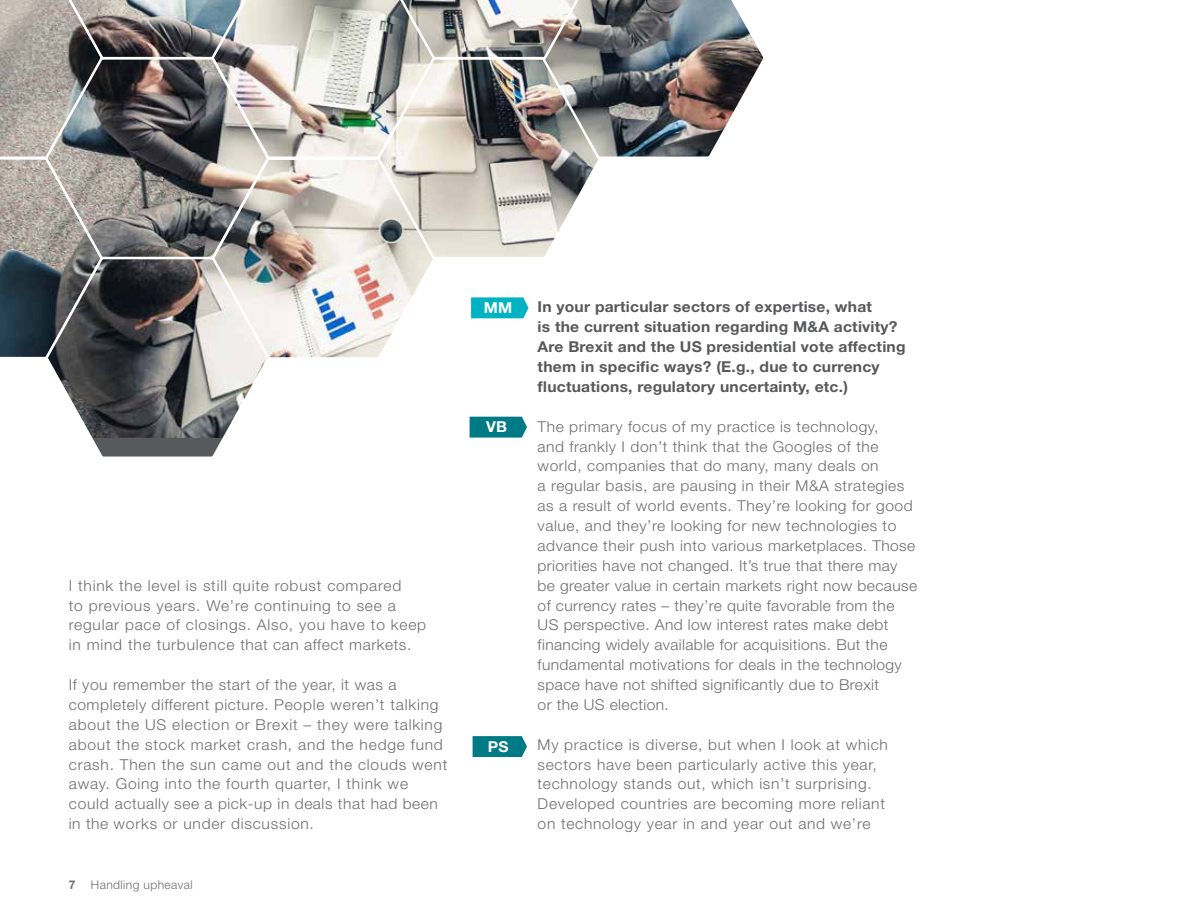
<style>
.page{position:relative;width:1188px;height:918px;background:#fff}
.page>*{position:absolute;margin:0;border:0;box-sizing:border-box;transform-origin:0 0}
.t1{font:300 15px/19.8px "Helvetica Neue LT Std";letter-spacing:.035em;color:#6d6e71;scale:1.04 1}
.t2{font:700 15px/19.8px "Helvetica Neue LT Std";letter-spacing:.015em;color:#58595b;scale:1.04 1}
.t3{font:700 15px "Helvetica Neue LT Std";color:#fff;scale:1.04 1}
.t4{font:300 12px "Helvetica Neue LT Std";letter-spacing:.035em;color:#6d6e71}
.t5{font:700 12px "Helvetica Neue LT Std";color:#6d6e71}
</style>
<div class="page">
<svg style="left:470px;top:417px;width:57px;height:21px"></svg>
<svg style="left:473px;top:736px;width:54px;height:21px"></svg>
<svg style="left:49px;top:361px;width:216px;height:96px"></svg>
<img style="left:0;top:0;width:764px;height:361px">
<p class="t1" style="left:69px;top:575px;width:345px">I think the level is still quite robust compared<br>to previous years. We’re continuing to see a regular pace of closings. Also, you have to keep in mind the turbulence that can affect markets.</p>
<p class="t1" style="left:69px;top:674px;width:365px">If you remember the start of the year, it was a completely different picture. People weren’t talking about the US election or Brexit – they were talking about the stock market crash, and the hedge fund crash. Then the sun came out and the clouds went away. Going into the fourth quarter, I think we could actually see a pick-up in deals that had been in the works or under discussion.</p>
<p class="t5" style="left:69px;top:877px;width:8px">7</p>
<p class="t4" style="left:91px;top:877px;width:103px">Handling upheaval</p>
<p class="t3" style="left:484px;top:299px;width:29px">MM</p>
<p class="t3" style="left:486px;top:418px;width:22px">VB</p>
<p class="t3" style="left:488px;top:737px;width:21px">PS</p>
<p class="t2" style="left:538px;top:297px;width:355px">In your particular sectors of expertise, what<br>is the current situation regarding M&amp;A activity?<br>Are Brexit and the US presidential vote affecting them in specific ways? (E.g., due to currency fluctuations, regulatory uncertainty, etc.)</p>
<p class="t1" style="left:538px;top:416px;width:366px">The primary focus of my practice is technology,<br>and frankly I don’t think that the Googles of the world, companies that do many, many deals on<br>a regular basis, are pausing in their M&amp;A strategies as a result of world events. They’re looking for good value, and they’re looking for new technologies to advance their push into various marketplaces. Those priorities have not changed. It’s true that there may be greater value in certain markets right now because of currency rates – they’re quite favorable from the US perspective. And low interest rates make debt financing widely available for acquisitions. But the fundamental motivations for deals in the technology space have not shifted significantly due to Brexit<br>or the US election.</p>
<p class="t1" style="left:538px;top:734px;width:338px">My practice is diverse, but when I look at which sectors have been particularly active this year, technology stands out, which isn’t surprising.<br>Developed countries are becoming more reliant on technology year in and year out and we’re</p>
</div>
